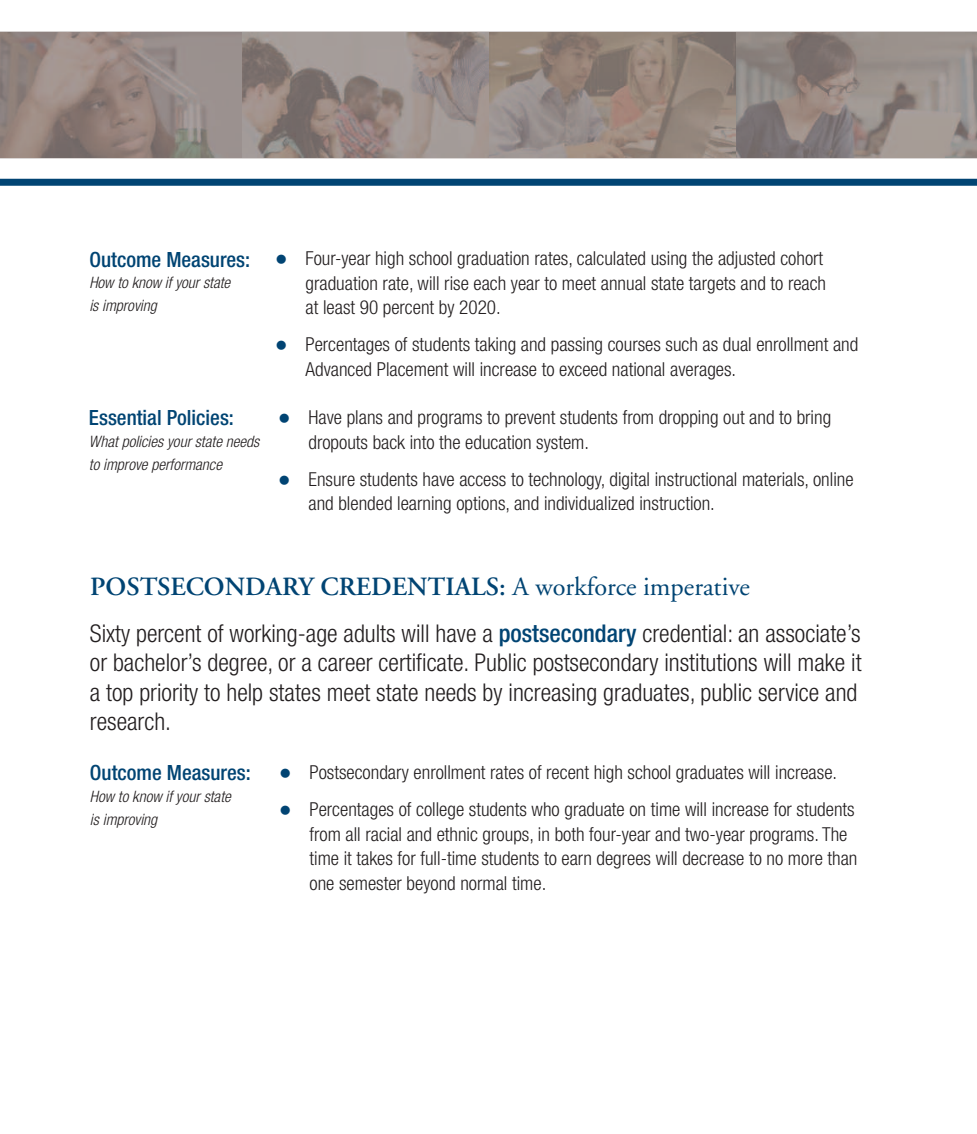
<style>
.page{position:relative;width:977px;height:1134px;background:#fff}
.page>*{position:absolute;margin:0;border:0;box-sizing:border-box;transform-origin:0 0}
.t1{font:600 26.25px "Adobe Garamond";color:#014473}
.t2{font:300 condensed 24.5px/29.4px "Helvetica Neue";color:#231f20}
.t3{font:500 condensed 21px "Helvetica Neue";color:#014473}
.t4{font:300 condensed 19.25px/24.5px "Helvetica Neue";color:#231f20}
.t5{font:italic 300 condensed 15.75px/22.9px "Helvetica Neue";color:#231f20}
.s1{color:#014473}
.s2{font-weight:400}
.s3{font-weight:500;color:#014473}
</style>
<div class="page">
<div style="left:0;top:179px;width:976px;height:7px;background:#014473"></div>
<svg style="left:0;top:32px;width:976px;height:126px;background:#938782"></svg>
<p class="t3" style="left:89px;top:252px;width:162px">Outcome Measures:</p>
<p class="t5" style="left:89px;top:273px;width:142px">How to know if your state is improving</p>
<p class="t3" style="left:89px;top:410px;width:146px">Essential Policies:</p>
<p class="t5" style="left:89px;top:431px;width:172px">What policies your state needs to improve performance</p>
<p class="t4" style="left:305px;top:248px;width:522px;text-indent:-30px"><span class="s1">●</span> Four-year high school graduation rates, calculated using the adjusted cohort graduation rate, will rise each year to meet annual state targets and to reach at least 90 percent by 2020.</p>
<p class="t4" style="left:305px;top:334px;width:554px;text-indent:-30px"><span class="s1">●</span> Percentages of students taking and passing courses such as dual enrollment and<br>Advanced Placement will increase to exceed national averages.</p>
<p class="t4" style="left:308px;top:407px;width:524px;text-indent:-30px"><span class="s1">●</span> Have plans and programs to prevent students from dropping out and to bring dropouts back into the education system.</p>
<p class="t4" style="left:308px;top:468px;width:546px;text-indent:-30px"><span class="s1">●</span> Ensure students have access to technology, digital instructional materials, online and blended learning options, and individualized instruction.</p>
<h1 class="t1" style="left:90px;top:577px;width:661px">POSTSECONDARY CREDENTIALS: <span class="s2">A workforce imperative</span></h1>
<p class="t2" style="left:90px;top:621px;width:773px">Sixty percent of working-age adults will have a <span class="s3">postsecondary</span> credential: an associate’s or bachelor’s degree, or a career certificate. Public postsecondary institutions will make it a top priority to help states meet state needs by increasing graduates, public service and research.</p>
<p class="t4" style="left:279px;top:762px;width:559px"><span class="s1">●</span> Postsecondary enrollment rates of recent high school graduates will increase.</p>
<p class="t4" style="left:309px;top:799px;width:549px;text-indent:-30px"><span class="s1">●</span> Percentages of college students who graduate on time will increase for students from all racial and ethnic groups, in both four-year and two-year programs. The time it takes for full-time students to earn degrees will decrease to no more than one semester beyond normal time.</p>
<p class="t3" style="left:90px;top:765px;width:162px">Outcome Measures:</p>
<p class="t5" style="left:90px;top:786px;width:142px">How to know if your state is improving</p>
</div>
